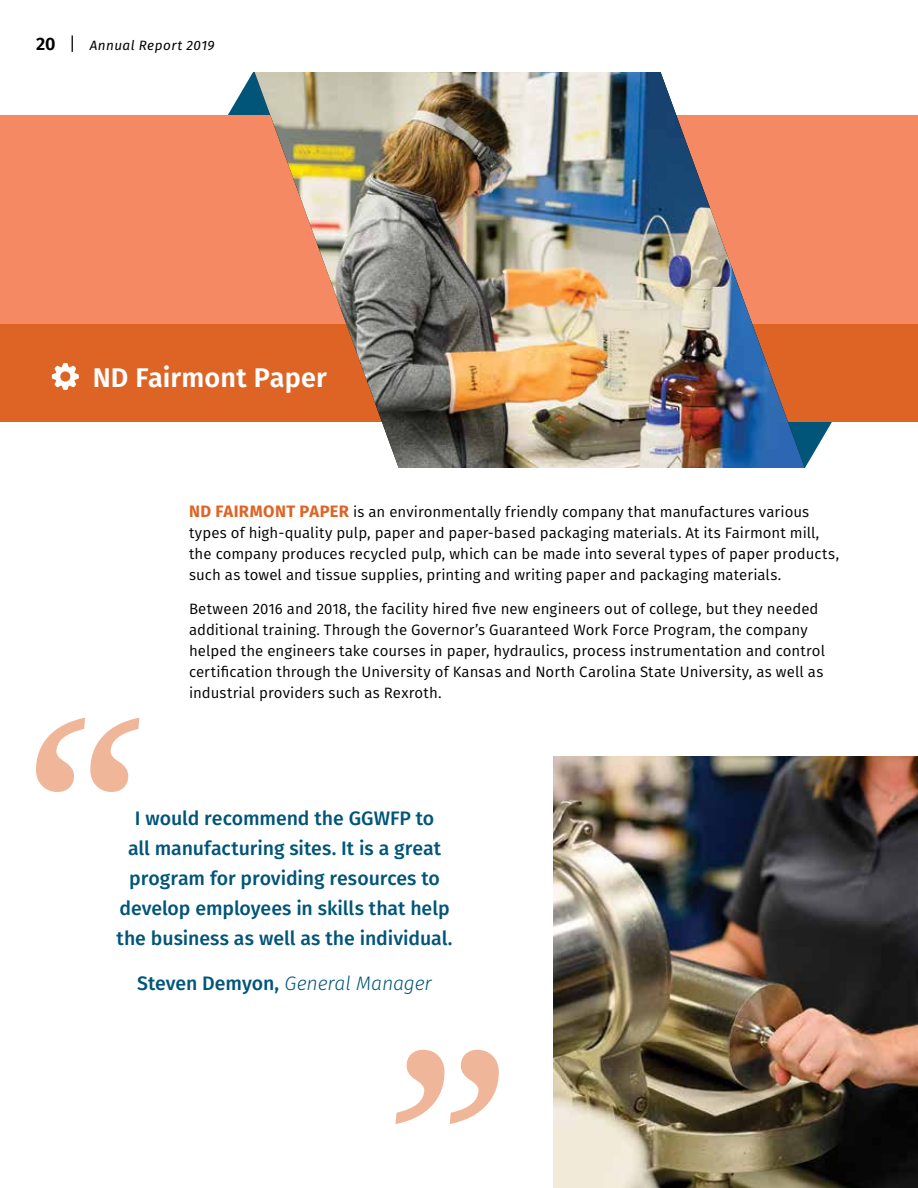
<style>
.page{position:relative;width:918px;height:1188px;background:#fff}
.page>*{position:absolute;margin:0;border:0;box-sizing:border-box;transform-origin:0 0}
.t1{font:600 27px "Fira Sans";letter-spacing:.005em;color:#fff}
.t2{font:500 19.5px/30px "Fira Sans";letter-spacing:-.005em;color:#005578;text-align:center}
.t3{font:italic 300 19.5px "Fira Sans";letter-spacing:-.01em;color:#005578}
.t4{font:15px/21px "Fira Sans";letter-spacing:.005em;color:#000}
.t5{font:italic 13.5px "Fira Sans";letter-spacing:.03em;color:#000}
.s1{font-weight:600;font-style:normal;font-size:18px}
.s2{font-style:normal;font-size:18px}
.s3{font-weight:700;font-size:16.5px;color:#de6426}
.s4{font-weight:500;font-style:normal}
</style>
<div class="page">
<svg style="left:228px;top:72px;width:27px;height:43px"></svg>
<svg style="left:805px;top:422px;width:27px;height:46px"></svg>
<div style="left:0;top:115px;width:918px;height:307px;background:#f58963"></div>
<div style="left:0;top:324px;width:918px;height:98px;background:#de6426"></div>
<img style="left:255px;top:72px;width:550px;height:396px">
<img style="left:554px;top:756px;width:364px;height:432px">
<svg style="left:36px;top:718px;width:103px;height:74px"></svg>
<svg style="left:395px;top:1050px;width:104px;height:74px"></svg>
<svg style="left:52px;top:363px;width:27px;height:27px"></svg>
<p class="t5" style="left:36px;top:36px;width:180px"><span class="s1">20</span> <span class="s2">|</span> Annual Report 2019</p>
<h1 class="t1" style="left:93px;top:359px;width:236px">ND Fairmont Paper</h1>
<p class="t4" style="left:189px;top:502px;width:652px"><span class="s3">ND FAIRMONT PAPER</span> is an environmentally friendly company that manufactures various types of high-quality pulp, paper and paper-based packaging materials. At its Fairmont mill, the company produces recycled pulp, which can be made into several types of paper products, such as towel and tissue supplies, printing and writing paper and packaging materials.</p>
<p class="t4" style="left:189px;top:600px;width:638px">Between 2016 and 2018, the facility hired five new engineers out of college, but they needed additional training. Through the Governor’s Guaranteed Work Force Program, the company helped the engineers take courses in paper, hydraulics, process instrumentation and control certification through the University of Kansas and North Carolina State University, as well as industrial providers such as Rexroth.</p>
<h2 class="t2" style="left:117px;top:804px;width:338px">I would recommend the GGWFP to<br>all manufacturing sites. It is a great program for providing resources to develop employees in skills that help the business as well as the individual.</h2>
<h2 class="t3" style="left:137px;top:970px;width:296px"><span class="s4">Steven Demyon,</span> General Manager</h2>
</div>
